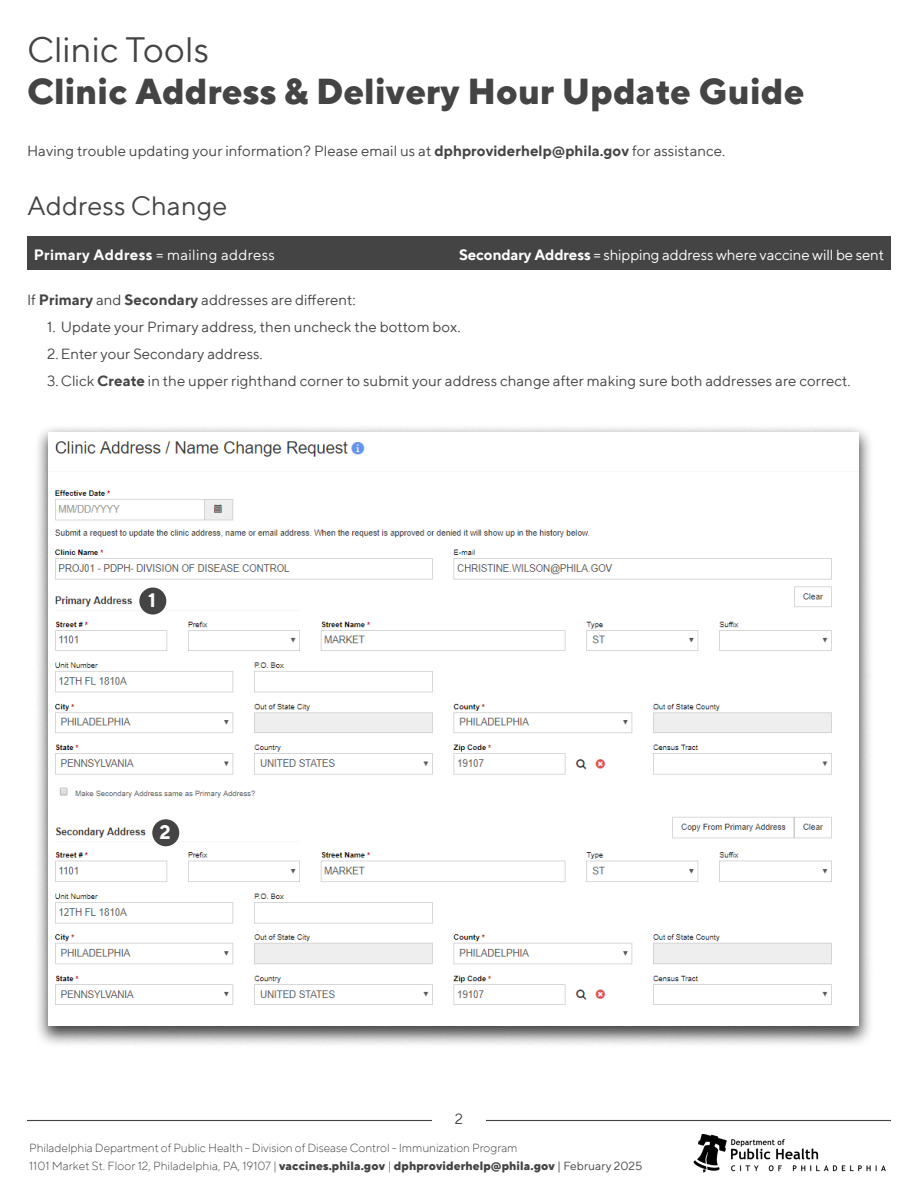
<style>
.page{position:relative;width:918px;height:1188px;background:#fff}
.page>*{position:absolute;margin:0;border:0;box-sizing:border-box;transform-origin:0 0}
.t1{font:800 36px/42px "TT Norms";color:#444}
.t2{font:27px "TT Norms";color:#444}
.t3{font:700 19.5px "TT Norms";color:#fff}
.t4{font:15px "TT Norms";color:#444}
.spilt{font:15px "TT Norms";letter-spacing:-.01em;color:#fff}
.spilt-2{font:15px "TT Norms";letter-spacing:.02em;color:#fff}
.t5{font:300 12px/18px "TT Norms";letter-spacing:-.01em;color:#434343}
.s1{font-weight:400}
.s2{font-weight:700}
.s3{font-weight:800}
</style>
<div class="page">
<hr style="left:27px;top:1120px;width:405px;height:1px;background:#434343">
<hr style="left:486px;top:1120px;width:405px;height:1px;background:#434343">
<img style="left:693px;top:1134px;width:193px;height:39px">
<div style="left:33px;top:423px;width:841px;height:625px;background:#000;opacity:.75"></div>
<img style="left:49px;top:432px;width:810px;height:594px">
<div style="left:139px;top:588px;width:27px;height:27px;background:#444;border-radius:50%"></div>
<div style="left:152px;top:819px;width:27px;height:27px;background:#444;border-radius:50%"></div>
<div style="left:27px;top:236px;width:864px;height:34px;background:#444"></div>
<p class="t1" style="left:27px;top:27px;width:779px"><span class="s1">Clinic Tools<br></span>Clinic Address &amp; Delivery Hour Update Guide</p>
<p class="t4" style="left:27px;top:142px;width:700px">Having trouble updating your information? Please email us at <span class="s2">dphproviderhelp@phila.gov</span> for assistance.</p>
<p class="t2" style="left:27px;top:189px;width:202px">Address Change</p>
<p class="spilt-2" style="left:34px;top:246px;width:243px"><span class="s2">Primary Address</span> = mailing address</p>
<p class="spilt" style="left:459px;top:246px;width:427px"><span class="s2">Secondary Address</span> = shipping address where vaccine will be sent</p>
<p class="t4" style="left:27px;top:290px;width:330px">If <span class="s2">Primary</span> and <span class="s2">Secondary</span> addresses are different:</p>
<p class="t4" style="left:47px;top:317px;width:415px">1. Update your Primary address, then uncheck the bottom box.</p>
<p class="t4" style="left:47px;top:344px;width:217px">2.Enter your Secondary address.</p>
<p class="t4" style="left:47px;top:371px;width:805px">3.Click <span class="s2">Create</span> in the upper righthand corner to submit your address change after making sure both addresses are correct.</p>
<p class="t3" style="left:148px;top:588px;width:9px">1</p>
<p class="t3" style="left:159px;top:820px;width:13px">2</p>
<p class="t4" style="left:455px;top:1110px;width:10px">2</p>
<p class="t5" style="left:29px;top:1139px;width:615px">Philadelphia Department of Public Health - Division of Disease Control - Immunization Program<br>1101 Market St. Floor 12, Philadelphia, PA, 19107 | <span class="s3">vaccines.phila.gov</span> | <span class="s3">dphproviderhelp@phila.gov</span> <span class="s1">| February 2025</span></p>
</div>
